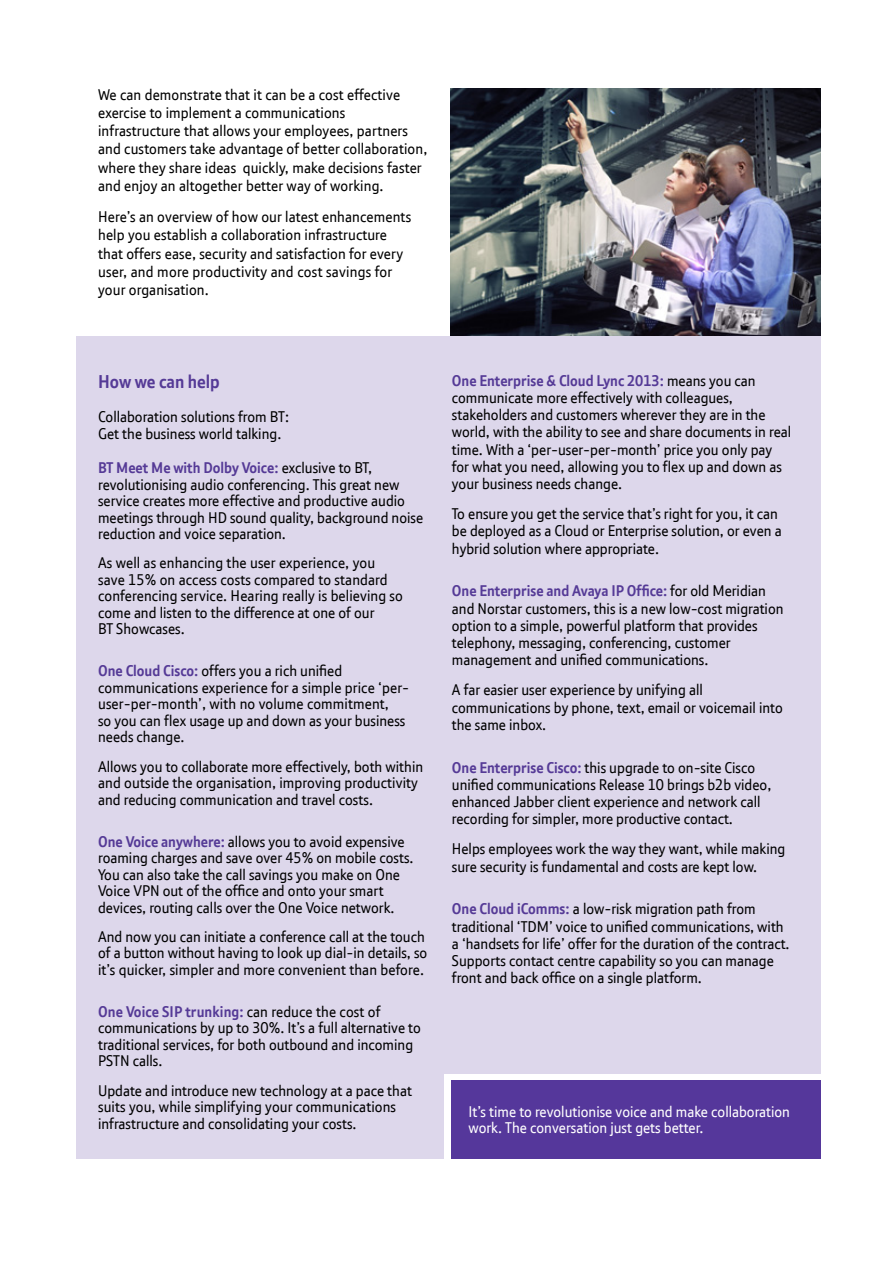
<style>
.page{position:relative;width:893px;height:1263px;background:#fff}
.page>*{position:absolute;margin:0;border:0;box-sizing:border-box;transform-origin:0 0}
.t1{font:700 18px "New BT";color:#553a96}
.t2{font:15px/17.2px "New BT";color:#000}
.t3{font:15px/16.5px "New BT";color:#fff}
.s1{font-weight:700;color:#553a96}
</style>
<div class="page">
<div style="left:77px;top:336px;width:744px;height:822px;background:#ddd7eb"></div>
<div style="left:444px;top:1074px;width:394px;height:94px;background:#fff"></div>
<div style="left:451px;top:1080px;width:370px;height:78px;background:#55379b"></div>
<img style="left:450px;top:88px;width:371px;height:248px">
<p class="t2" style="left:98px;top:85px;width:331px;line-height:18.3px">We can demonstrate that it can be a cost effective exercise to implement a communications infrastructure that allows your employees, partners and customers take advantage of better collaboration, where they share ideas quickly, make decisions faster and enjoy an altogether better way of working.</p>
<p class="t2" style="left:98px;top:207px;width:315px;line-height:18.3px">Here’s an overview of how our latest enhancements help you establish a collaboration infrastructure that offers ease, security and satisfaction for every user, and more productivity and cost savings for your organisation.</p>
<p class="t1" style="left:98px;top:370px;width:123px">How we can help</p>
<p class="t2" style="left:98px;top:408px;width:192px">Collaboration solutions from BT:<br>Get the business world talking.</p>
<p class="t2" style="left:98px;top:459px;width:327px;line-height:16.5px"><span class="s1">BT Meet Me with Dolby Voice:</span> exclusive to BT, revolutionising audio conferencing. This great new service creates more effective and productive audio meetings through HD sound quality, background noise reduction and voice separation.</p>
<p class="t2" style="left:98px;top:554px;width:306px;line-height:16.5px">As well as enhancing the user experience, you save 15% on access costs compared to standard conferencing service. Hearing really is believing so come and listen to the difference at one of our<br>BT Showcases.</p>
<p class="t2" style="left:98px;top:662px;width:313px;line-height:16.5px"><span class="s1">One Cloud Cisco:</span> offers you a rich unified communications experience for a simple price ‘per&shy;user-per-month’, with no volume commitment,<br>so you can flex usage up and down as your business needs change.</p>
<p class="t2" style="left:98px;top:758px;width:327px;line-height:16.5px">Allows you to collaborate more effectively, both within and outside the organisation, improving productivity and reducing communication and travel costs.</p>
<p class="t2" style="left:98px;top:833px;width:317px;line-height:16.5px"><span class="s1">One Voice anywhere:</span> allows you to avoid expensive roaming charges and save over 45% on mobile costs.<br>You can also take the call savings you make on One Voice VPN out of the office and onto your smart devices, routing calls over the One Voice network.</p>
<p class="t2" style="left:98px;top:928px;width:331px;line-height:16.5px">And now you can initiate a conference call at the touch of a button without having to look up dial-in details, so it’s quicker, simpler and more convenient than before.</p>
<p class="t2" style="left:98px;top:1003px;width:324px;line-height:16.5px"><span class="s1">One Voice SIP trunking:</span> can reduce the cost of communications by up to 30%. It’s a full alternative to traditional services, for both outbound and incoming PSTN calls.</p>
<p class="t2" style="left:98px;top:1081px;width:315px;line-height:16.8px">Update and introduce new technology at a pace that suits you, while simplifying your communications infrastructure and consolidating your costs.</p>
<p class="t2" style="left:452px;top:371px;width:341px"><span class="s1">One Enterprise &amp; Cloud Lync 2013:</span> means you can communicate more effectively with colleagues, stakeholders and customers wherever they are in the world, with the ability to see and share documents in real time. With a ‘per-user-per-month’ price you only pay for what you need, allowing you to flex up and down as your business needs change.</p>
<p class="t2" style="left:452px;top:505px;width:331px">To ensure you get the service that’s right for you, it can be deployed as a Cloud or Enterprise solution, or even a hybrid solution where appropriate.</p>
<p class="t2" style="left:452px;top:582px;width:333px"><span class="s1">One Enterprise and Avaya IP Office:</span> for old Meridian and Norstar customers, this is a new low-cost migration option to a simple, powerful platform that provides telephony, messaging, conferencing, customer management and unified communications.</p>
<p class="t2" style="left:452px;top:681px;width:332px">A far easier user experience by unifying all communications by phone, text, email or voicemail into the same inbox.</p>
<p class="t2" style="left:452px;top:758px;width:321px"><span class="s1">One Enterprise Cisco:</span> this upgrade to on-site Cisco unified communications Release 10 brings b2b video, enhanced Jabber client experience and network call recording for simpler, more productive contact.</p>
<p class="t2" style="left:452px;top:840px;width:335px">Helps employees work the way they want, while making sure security is fundamental and costs are kept low.</p>
<p class="t2" style="left:452px;top:900px;width:339px"><span class="s1">One Cloud iComms:</span> a low-risk migration path from traditional ‘TDM’ voice to unified communications, with a ‘handsets for life’ offer for the duration of the contract.<br>Supports contact centre capability so you can manage front and back office on a single platform.</p>
<p class="t3" style="left:468px;top:1103px;width:323px">It’s time to revolutionise voice and make collaboration work. The conversation just gets better.</p>
</div>
